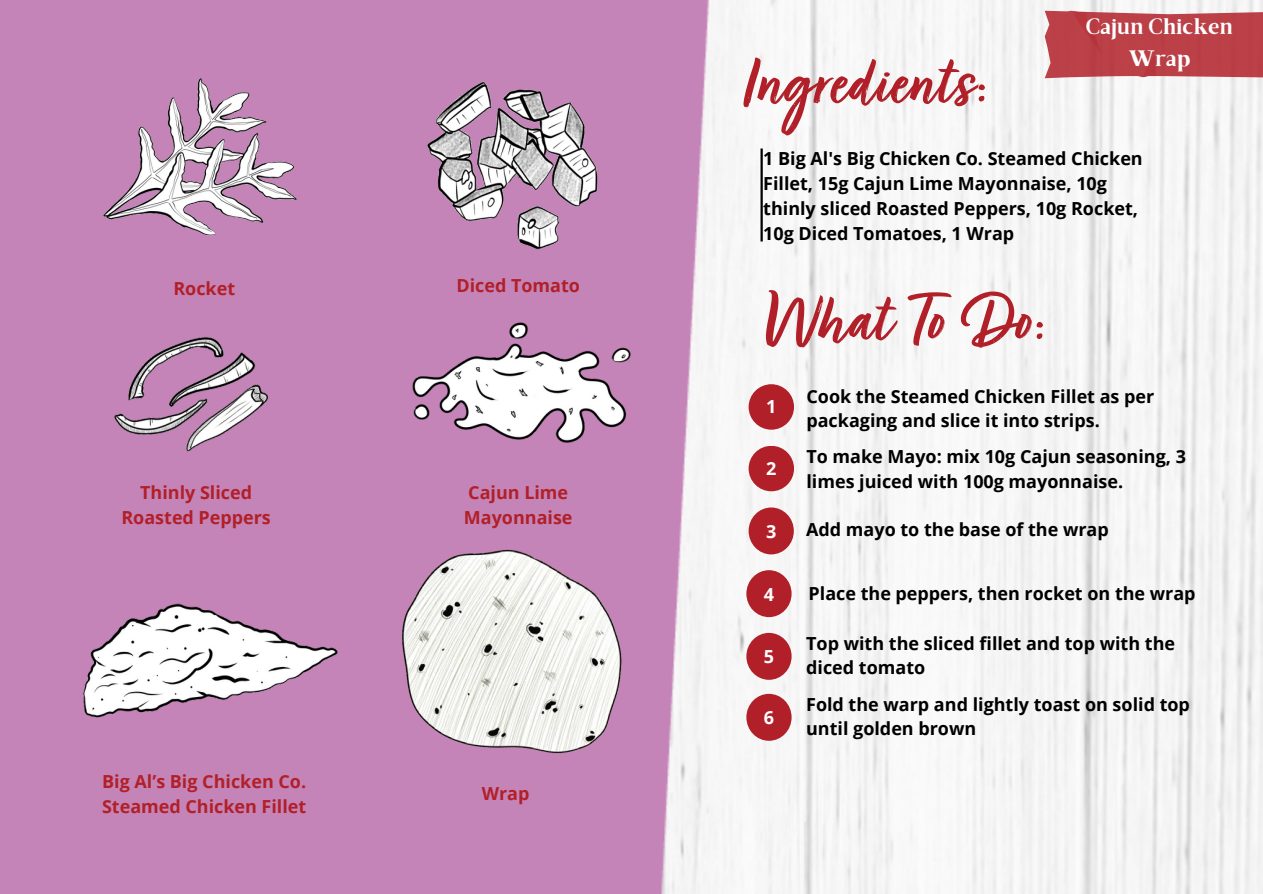
<style>
.page{position:relative;width:1263px;height:894px;background:#fff}
.page>*{position:absolute;margin:0;border:0;box-sizing:border-box;transform-origin:0 0}
.t1{font:700 74.85px "Turbinado Pro";color:#b12028}
.t2{font:22.5px/31.5px "Brixton TC";color:#fff;text-align:center}
.t3{font:700 18px/24.8px "Open Sans";color:#000}
.t4{font:700 18px/24.8px "Open Sans";color:#b12028}
.t5{font:700 18px "Open Sans";color:#fff}
</style>
<div class="page">
<div style="left:0;top:0;width:1263px;height:893px;background:#c584b8"></div>
<img style="left:661px;top:0;width:602px;height:893px">
<hr style="left:760px;top:148px;width:3px;height:93px;background:#000">
<div style="left:749px;top:384px;width:45px;height:45px;background:#b12028;border-radius:50%"></div>
<div style="left:749px;top:445px;width:45px;height:46px;background:#b12028;border-radius:50%"></div>
<div style="left:746px;top:570px;width:46px;height:47px;background:#b12028;border-radius:50%"></div>
<div style="left:746px;top:632px;width:46px;height:47px;background:#b12028;border-radius:50%"></div>
<div style="left:749px;top:507px;width:45px;height:47px;background:#b12028;border-radius:50%"></div>
<svg style="left:1045px;top:11px;width:218px;height:67px;background:#bd4950"></svg>
<img style="left:83px;top:603px;width:255px;height:115px">
<img style="left:412px;top:284px;width:252px;height:220px">
<img style="left:114px;top:337px;width:154px;height:115px">
<img style="left:102px;top:78px;width:195px;height:158px">
<img style="left:427px;top:81px;width:171px;height:169px">
<img style="left:402px;top:549px;width:220px;height:205px">
<div style="left:746px;top:693px;width:46px;height:47px;background:#b12028;border-radius:50%"></div>
<p class="t4" style="left:173px;top:276px;width:63px">Rocket</p>
<p class="t4" style="left:456px;top:272px;width:125px">Diced Tomato</p>
<p class="t4" style="left:121px;top:479px;width:151px;text-align:center">Thinly Sliced<br>Roasted Peppers</p>
<p class="t4" style="left:464px;top:479px;width:110px">Cajun Lime<br>Mayonnaise</p>
<p class="t4" style="left:102px;top:768px;width:206px">Big Al’s Big Chicken Co.<br>Steamed Chicken Fillet</p>
<p class="t4" style="left:482px;top:780px;width:49px">Wrap</p>
<p class="t1" style="left:745px;top:42px;width:245px">Ingredients:</p>
<h1 class="t2" style="left:1086px;top:13px;width:149px">Cajun Chicken<br>Wrap</h1>
<p class="t3" style="left:763px;top:146px;width:381px">1 Big Al's Big Chicken Co. Steamed Chicken Fillet, 15g Cajun Lime Mayonnaise, 10g thinly sliced Roasted Peppers, 10g Rocket, 10g Diced Tomatoes, 1 Wrap</p>
<p class="t1" style="left:765px;top:280px;width:283px">What To Do:</p>
<p class="t5" style="left:766px;top:394px;width:12px">1</p>
<h1 class="t5" style="left:766px;top:455px;width:12px">2</h1>
<p class="t5" style="left:766px;top:518px;width:12px">3</p>
<p class="t5" style="left:764px;top:581px;width:12px">4</p>
<h2 class="t5" style="left:764px;top:644px;width:12px">5</h2>
<p class="t5" style="left:764px;top:704px;width:12px">6</p>
<p class="t3" style="left:806px;top:383px;width:349px">Cook the Steamed Chicken Fillet as per packaging and slice it into strips.</p>
<p class="t3" style="left:806px;top:443px;width:381px">To make Mayo: mix 10g Cajun seasoning, 3 limes juiced with 100g mayonnaise.</p>
<p class="t3" style="left:806px;top:516px;width:304px">Add mayo to the base of the wrap</p>
<p class="t3" style="left:808px;top:581px;width:389px">Place the peppers, then rocket on the wrap</p>
<p class="t3" style="left:806px;top:630px;width:370px">Top with the sliced fillet and top with the diced tomato</p>
<p class="t3" style="left:806px;top:691px;width:385px">Fold the warp and lightly toast on solid top until golden brown</p>
</div>
